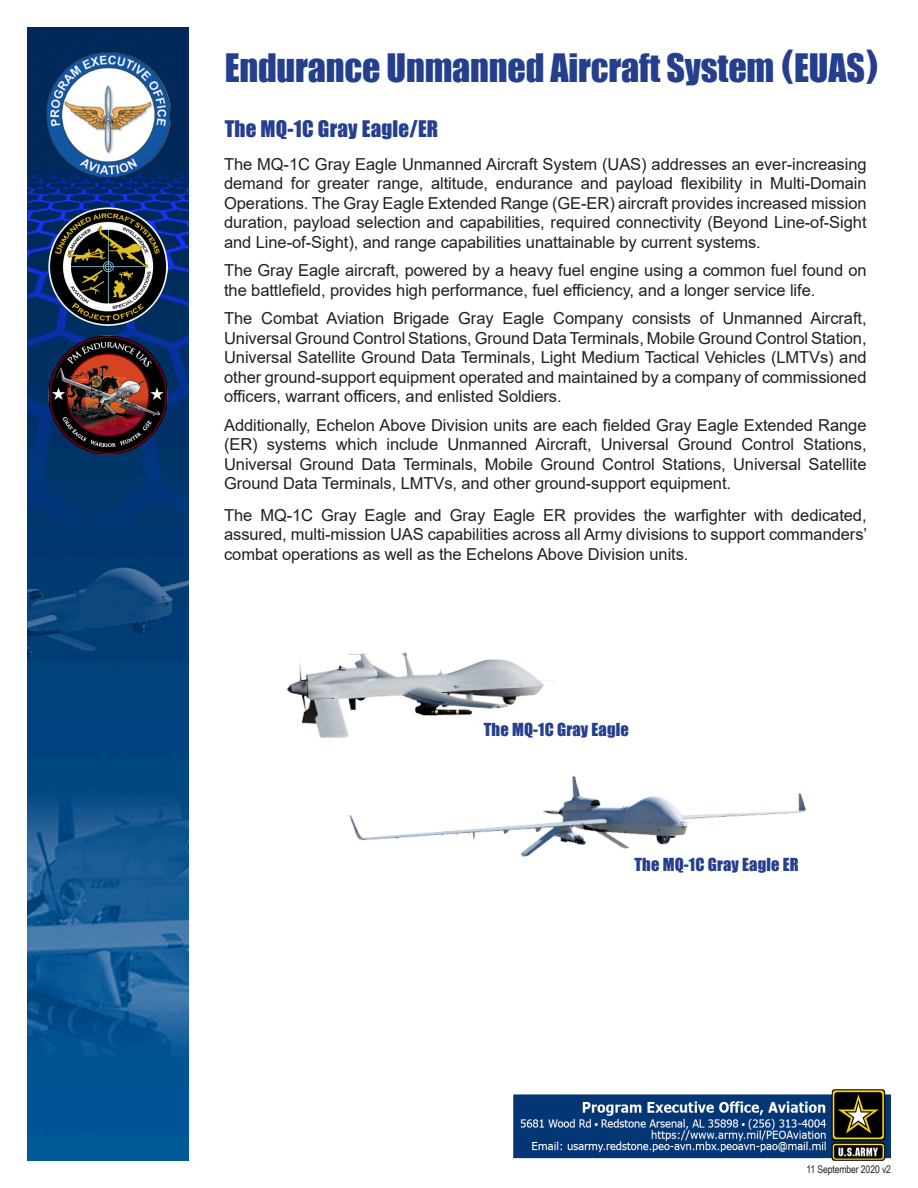
<style>
.page{position:relative;width:918px;height:1188px;background:#fff}
.page>*{position:absolute;margin:0;border:0;box-sizing:border-box;transform-origin:0 0}
.t1{font:36px "Impact";letter-spacing:-.005em;color:#253f8e}
.t2{font:21px "Impact";letter-spacing:.01em;color:#253f8e}
.t3{font:16.5px/19.5px "Arial";letter-spacing:-.005em;color:#231f20;text-align:justify}
.t4{font:16.5px "Impact";letter-spacing:.01em;color:#253f8e}
.t5{font:10.5px "Arial Narrow";letter-spacing:-.01em;color:#231f20}
</style>
<div class="page">
<img style="left:513px;top:1089px;width:377px;height:72px">
<img style="left:27px;top:27px;width:162px;height:1134px">
<img style="left:348px;top:776px;width:459px;height:81px">
<img style="left:46px;top:53px;width:124px;height:124px">
<img style="left:287px;top:652px;width:268px;height:86px">
<img style="left:49px;top:207px;width:118px;height:119px">
<img style="left:48px;top:335px;width:121px;height:120px">
<p class="t1" style="left:225px;top:40px;width:656px">Endurance Unmanned Aircraft System <sup>(</sup>EUAS<sup>)</sup></p>
<p class="t2" style="left:225px;top:113px;width:215px">The MQ-1C Gray Eagle/ER</p>
<p class="t3" style="left:224px;top:154px;width:644px">The MQ-1C Gray Eagle Unmanned Aircraft System (UAS) addresses an ever-increasing demand for greater range, altitude, endurance and payload flexibility in Multi-Domain Operations. The Gray Eagle Extended Range (GE-ER) aircraft provides increased mission duration, payload selection and capabilities, required connectivity (Beyond Line-of-Sight and Line-of-Sight), and range capabilities unattainable by current systems.</p>
<p class="t3" style="left:224px;top:260px;width:644px">The Gray Eagle aircraft, powered by a heavy fuel engine using a common fuel found on the battlefield, provides high performance, fuel efficiency, and a longer service life.</p>
<p class="t3" style="left:224px;top:308px;width:644px">The Combat Aviation Brigade Gray Eagle Company consists of Unmanned Aircraft, Universal Ground Control Stations, Ground Data Terminals, Mobile Ground Control Station, Universal Satellite Ground Data Terminals, Light Medium Tactical Vehicles (LMTVs) and other ground-support equipment operated and maintained by a company of commissioned officers, warrant officers, and enlisted Soldiers.</p>
<p class="t3" style="left:224px;top:415px;width:644px">Additionally, Echelon Above Division units are each fielded Gray Eagle Extended Range (ER) systems which include Unmanned Aircraft, Universal Ground Control Stations, Universal Ground Data Terminals, Mobile Ground Control Stations, Universal Satellite Ground Data Terminals, LMTVs, and other ground-support equipment.</p>
<p class="t3" style="left:224px;top:505px;width:645px">The MQ-1C Gray Eagle and Gray Eagle ER provides the warfighter with dedicated, assured, multi-mission UAS capabilities across all Army divisions to support commanders’ combat operations as well as the Echelons Above Division units.</p>
<p class="t4" style="left:484px;top:717px;width:147px">The MQ-1C Gray Eagle</p>
<p class="t4" style="left:634px;top:852px;width:166px">The MQ-1C Gray Eagle ER</p>
<p class="t5" style="left:806px;top:1162px;width:86px">11 September 2020 v2</p>
</div>
